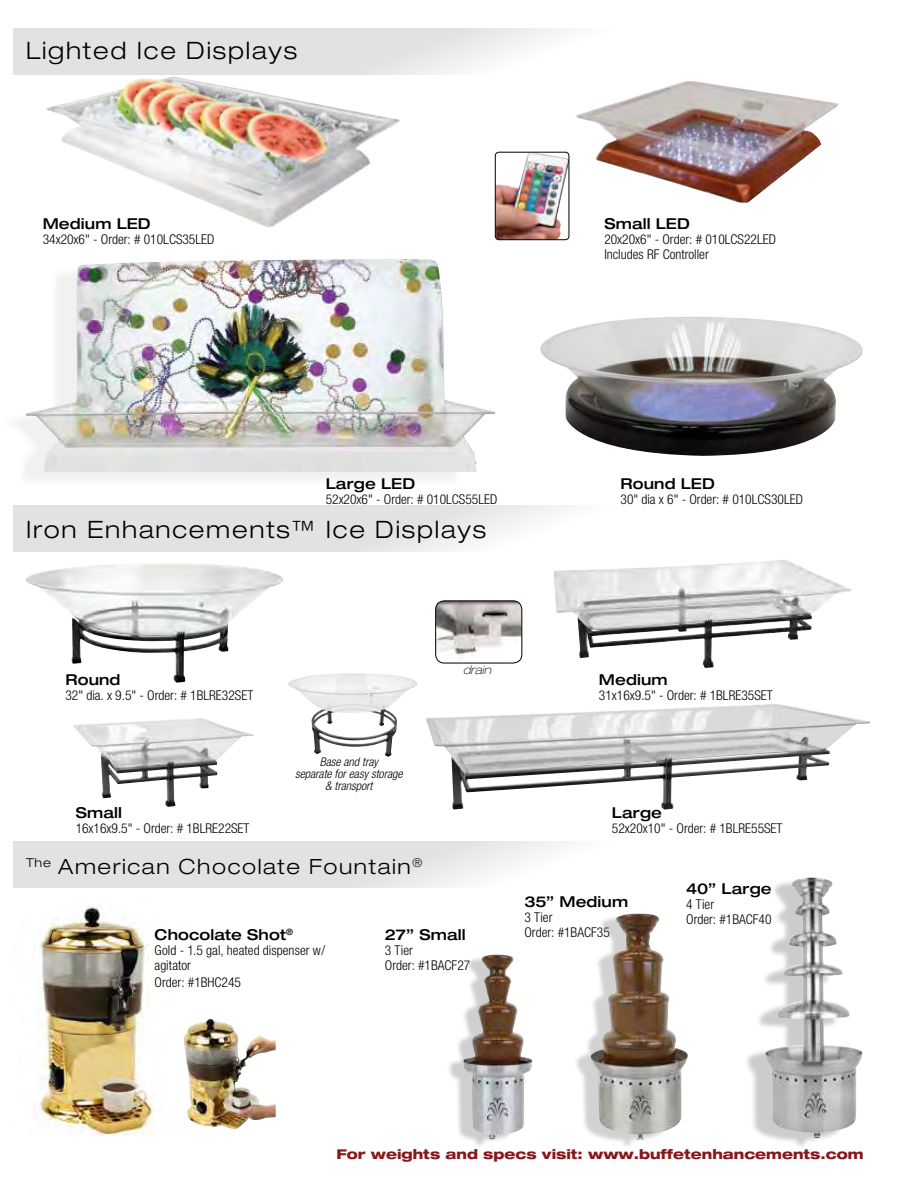
<style>
.page{position:relative;width:918px;height:1188px;background:#fff}
.page>*{position:absolute;margin:0;border:0;box-sizing:border-box;transform-origin:0 0}
.t1{font:300 expanded 24px "Helvetica Neue";letter-spacing:.075em;color:#000}
.t2{font:300 expanded 21px "Helvetica Neue";letter-spacing:.075em;color:#000}
.t3{font:500 expanded 15px "Helvetica Neue";letter-spacing:.01em;color:#000}
.t4{font:300 condensed 13.5px/15px "Helvetica Neue";color:#000}
.t5{font:800 expanded 13.5px "Helvetica Neue";color:#88171a}
.t6{font:italic 300 condensed 12px/12px "Helvetica Neue";color:#000;text-align:center}
.t7{font:italic 100 expanded 12px "Helvetica Neue";color:#000}
</style>
<div class="page">
<div style="left:14px;top:841px;width:897px;height:47px;background:linear-gradient(to right,#dadadc,#fff)"></div>
<div style="left:14px;top:506px;width:897px;height:46px;background:linear-gradient(to right,#dadadc,#fff)"></div>
<div style="left:14px;top:28px;width:897px;height:47px;background:linear-gradient(to right,#dadadc,#fff)"></div>
<img style="left:576px;top:81px;width:262px;height:122px">
<img style="left:540px;top:317px;width:323px;height:139px">
<img style="left:426px;top:704px;width:444px;height:106px">
<img style="left:553px;top:560px;width:299px;height:108px">
<img style="left:73px;top:718px;width:181px;height:89px">
<img style="left:26px;top:563px;width:257px;height:120px">
<img style="left:312px;top:713px;width:85px;height:44px">
<img style="left:288px;top:673px;width:130px;height:40px">
<img style="left:436px;top:601px;width:86px;height:62px">
<div style="left:435px;top:601px;width:87px;height:62px;border:1px solid #000;border-radius:9px"></div>
<img style="left:26px;top:259px;width:469px;height:213px">
<img style="left:46px;top:77px;width:354px;height:151px">
<img style="left:495px;top:152px;width:74px;height:88px">
<div style="left:495px;top:152px;width:74px;height:88px;border:1px solid #000;border-radius:4px"></div>
<div style="left:447px;top:955px;width:76px;height:193px;background:#6d6e71;opacity:.33"></div>
<img style="left:463px;top:955px;width:70px;height:184px">
<div style="left:744px;top:879px;width:107px;height:270px;background:#6d6e71;opacity:.35"></div>
<img style="left:765px;top:877px;width:97px;height:261px">
<div style="left:574px;top:915px;width:105px;height:234px;background:#6d6e71;opacity:.31"></div>
<img style="left:591px;top:914px;width:97px;height:225px">
<img style="left:40px;top:906px;width:144px;height:228px">
<img style="left:184px;top:1019px;width:92px;height:110px">
<h1 class="t1" style="left:26px;top:37px;width:273px">Lighted Ice Displays</h1>
<p class="t3" style="left:43px;top:214px;width:109px">Medium LED</p>
<p class="t4" style="left:43px;top:232px;width:173px">34x20x6" - Order: # 010LCS35LED</p>
<p class="t3" style="left:604px;top:214px;width:87px">Small LED</p>
<p class="t4" style="left:604px;top:232px;width:173px">20x20x6" - Order: # 010LCS22LED<br>Includes RF Controller</p>
<p class="t3" style="left:326px;top:475px;width:91px">Large LED</p>
<p class="t4" style="left:326px;top:492px;width:173px">52x20x6" - Order: # 010LCS55LED</p>
<h1 class="t1" style="left:26px;top:515px;width:462px">Iron Enhancements™ Ice Displays</h1>
<p class="t3" style="left:621px;top:475px;width:96px">Round LED</p>
<p class="t4" style="left:621px;top:492px;width:184px">30" dia x 6" - Order: # 010LCS30LED</p>
<p class="t3" style="left:65px;top:670px;width:57px">Round</p>
<p class="t4" style="left:65px;top:687px;width:189px">32" dia. x 9.5" - Order: # 1BLRE32SET</p>
<p class="t3" style="left:76px;top:803px;width:48px">Small</p>
<p class="t4" style="left:76px;top:820px;width:175px">16x16x9.5" - Order: # 1BLRE22SET</p>
<p class="t6" style="left:295px;top:756px;width:109px">Base and tray<br>separate for easy storage &amp; transport</p>
<h2 class="t2" style="left:26px;top:854px;width:398px"><sup>The</sup> American Chocolate Fountain<sup>®</sup></h2>
<p class="t7" style="left:463px;top:663px;width:30px">drain</p>
<p class="t3" style="left:599px;top:670px;width:70px">Medium</p>
<p class="t4" style="left:599px;top:687px;width:175px">31x16x9.5" - Order: # 1BLRE35SET</p>
<p class="t3" style="left:612px;top:803px;width:52px">Large</p>
<p class="t4" style="left:612px;top:820px;width:172px">52x20x10" - Order: # 1BLRE55SET</p>
<p class="t3" style="left:524px;top:892px;width:105px">35” Medium</p>
<p class="t4" style="left:524px;top:910px;width:30px">3 Tier</p>
<p class="t3" style="left:686px;top:880px;width:87px">40” Large</p>
<p class="t4" style="left:686px;top:897px;width:87px">4 Tier<br>Order: #1BACF40</p>
<p class="t3" style="left:155px;top:926px;width:140px">Chocolate Shot<sup>®</sup></p>
<p class="t4" style="left:155px;top:943px;width:172px;line-height:15.6px">Gold - 1.5 gal, heated dispenser w/ agitator<br>Order: #1BHC245</p>
<p class="t3" style="left:385px;top:926px;width:82px">27” Small</p>
<p class="t4" style="left:524px;top:925px;width:87px">Order: #1BACF35</p>
<p class="t4" style="left:385px;top:943px;width:87px">3 Tier<br>Order: #1BACF27</p>
<p class="t5" style="left:337px;top:1145px;width:528px">For weights and specs visit: www.buffetenhancements.com</p>
</div>
